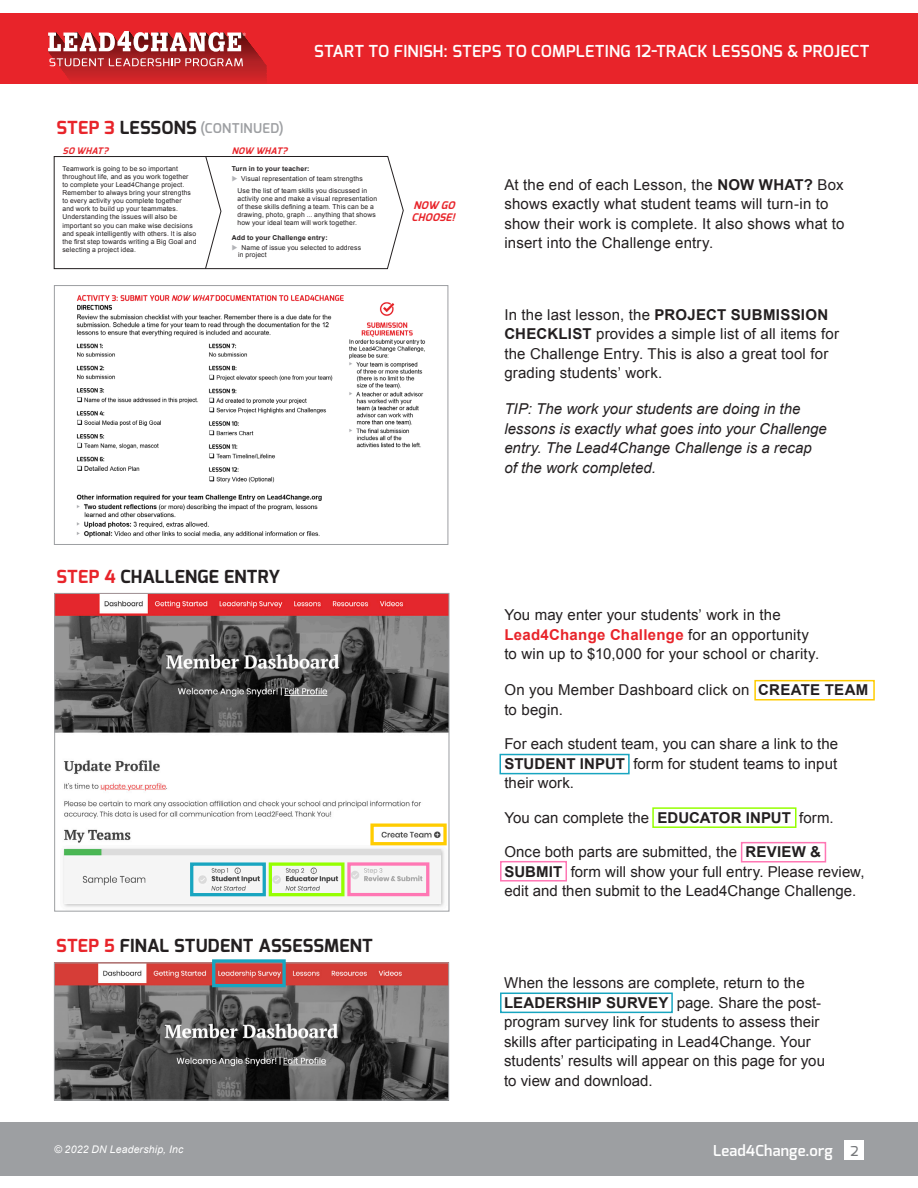
<style>
.page{position:relative;width:918px;height:1188px;background:#fff}
.page>*{position:absolute;margin:0;border:0;box-sizing:border-box;transform-origin:0 0}
.t1{font:700 18px "Exo";letter-spacing:.01em;color:#231f20}
.Docuemnt_Header{font:600 16.5px "Exo";letter-spacing:.015em;color:#fff}
.text{font:15px/19.5px "Arial";letter-spacing:.005em;color:#231f20}
.text-2{font:italic 15px/19.5px "Arial";color:#231f20}
.t2{font:600 15px "Exo";letter-spacing:.015em;color:#fff}
.t3{font:600 13.5px "Exo";letter-spacing:.025em;color:#9d9fa2}
.t4{font:italic 10.5px "Arial";letter-spacing:.015em;color:#fff}
.t5{font:italic 700 10.5px "Exo";color:#e8242a}
.t6{font:italic 700 9px "Exo";color:#e8242a}
.MAIN_text{font:6.75px/8.1px "Arial";letter-spacing:.02em;color:#231f20}
.MAIN_text-2{font:700 6.75px "Arial";letter-spacing:.025em;color:#231f20}
.s1{font-weight:700;font-size:18px;color:#e8242a}
.s2{font-weight:700;font-size:18px;color:#231f20}
.s3{color:#b2b3b7}
.s4{color:#e8242a}
.s5{font-weight:700}
.s6{font-weight:700;color:#e8242a}
.s7{font-weight:500;font-size:13.5px;color:#76787b}
</style>
<div class="page">
<div style="left:0;top:1122px;width:918px;height:54px;background:#9d9fa2"></div>
<div style="left:0;top:14px;width:918px;height:70px;background:#e8242a"></div>
<div style="left:845px;top:1141px;width:19px;height:19px;background:#fff"></div>
<hr style="left:48px;top:83px;width:218px;height:1px;background:#e02629">
<hr style="left:48px;top:82px;width:218px;height:1px;background:#dc2528">
<hr style="left:48px;top:81px;width:218px;height:1px;background:#d92528">
<hr style="left:48px;top:80px;width:218px;height:1px;background:#d72528">
<hr style="left:48px;top:79px;width:218px;height:1px;background:#d52528">
<hr style="left:48px;top:78px;width:218px;height:1px;background:#d12528">
<hr style="left:48px;top:77px;width:218px;height:1px;background:#d02428">
<hr style="left:48px;top:76px;width:218px;height:1px;background:#cc2428">
<hr style="left:48px;top:75px;width:218px;height:1px;background:#ca2428">
<hr style="left:48px;top:74px;width:218px;height:1px;background:#c82427">
<hr style="left:48px;top:73px;width:218px;height:1px;background:#c52427">
<hr style="left:48px;top:72px;width:218px;height:1px;background:#c22427">
<hr style="left:48px;top:71px;width:218px;height:1px;background:#c02327">
<hr style="left:48px;top:70px;width:218px;height:1px;background:#bf2326">
<hr style="left:48px;top:69px;width:218px;height:1px;background:#bd2326">
<hr style="left:48px;top:68px;width:218px;height:1px;background:#bb2326">
<hr style="left:48px;top:67px;width:218px;height:1px;background:#b92326">
<hr style="left:48px;top:66px;width:218px;height:1px;background:#b72226">
<hr style="left:48px;top:65px;width:218px;height:1px;background:#b62226">
<hr style="left:48px;top:64px;width:218px;height:1px;background:#b42225">
<hr style="left:48px;top:63px;width:218px;height:1px;background:#b32225">
<hr style="left:48px;top:62px;width:218px;height:1px;background:#b22125">
<hr style="left:48px;top:61px;width:218px;height:1px;background:#b02124">
<hr style="left:48px;top:60px;width:218px;height:1px;background:#ac2023">
<hr style="left:48px;top:59px;width:218px;height:1px;background:#a91f23">
<hr style="left:48px;top:58px;width:218px;height:1px;background:#a51f22">
<hr style="left:48px;top:57px;width:218px;height:1px;background:#a11e21">
<hr style="left:48px;top:56px;width:218px;height:1px;background:#9e1d20">
<hr style="left:48px;top:55px;width:218px;height:1px;background:#9a1d1f">
<hr style="left:48px;top:54px;width:218px;height:1px;background:#961c1e">
<hr style="left:48px;top:53px;width:218px;height:1px;background:#921a1d">
<hr style="left:48px;top:52px;width:218px;height:1px;background:#8f191c">
<hr style="left:48px;top:51px;width:218px;height:1px;background:#8c181b">
<hr style="left:48px;top:50px;width:218px;height:1px;background:#881719">
<hr style="left:48px;top:49px;width:218px;height:1px;background:#851618">
<hr style="left:48px;top:48px;width:218px;height:1px;background:#821517">
<hr style="left:48px;top:47px;width:218px;height:1px;background:#7f1416">
<hr style="left:48px;top:46px;width:218px;height:1px;background:#7d1315">
<hr style="left:48px;top:45px;width:218px;height:1px;background:#7a1214">
<hr style="left:48px;top:44px;width:218px;height:1px;background:#771113">
<hr style="left:48px;top:43px;width:218px;height:1px;background:#751011">
<hr style="left:48px;top:42px;width:218px;height:1px;background:#741011">
<hr style="left:48px;top:41px;width:218px;height:1px;background:#700f10">
<hr style="left:48px;top:40px;width:218px;height:1px;background:#681010">
<hr style="left:48px;top:39px;width:218px;height:1px;background:#621110">
<hr style="left:48px;top:38px;width:218px;height:1px;background:#5b1210">
<hr style="left:48px;top:37px;width:218px;height:1px;background:#531410">
<hr style="left:48px;top:36px;width:218px;height:1px;background:#4c1511">
<hr style="left:48px;top:35px;width:218px;height:1px;background:#461311">
<hr style="left:48px;top:34px;width:218px;height:1px;background:#3f1211">
<hr style="left:48px;top:33px;width:218px;height:1px;background:#371010">
<hr style="left:48px;top:32px;width:218px;height:1px;background:#350f10">
<hr style="left:48px;top:31px;width:218px;height:1px;background:#330e10">
<svg style="left:49px;top:58px;width:194px;height:8px"></svg>
<svg style="left:48px;top:31px;width:198px;height:21px"></svg>
<svg style="left:54px;top:156px;width:350px;height:113px"></svg>
<img style="left:76px;top:295px;width:350px;height:243px">
<div style="left:54px;top:285px;width:394px;height:260px;border:1px solid #9d9fa2"></div>
<img style="left:56px;top:595px;width:391px;height:312px">
<div style="left:54px;top:593px;width:395px;height:319px;border:1px solid #9d9fa2"></div>
<div style="left:370px;top:824px;width:77px;height:21px;border:3px solid #fc0"></div>
<div style="left:190px;top:862px;width:76px;height:34px;border:3px solid #18a5c0"></div>
<div style="left:269px;top:862px;width:76px;height:34px;border:3px solid #95ff00"></div>
<div style="left:347px;top:862px;width:82px;height:34px;border:3px solid #ff77b4"></div>
<div style="left:652px;top:807px;width:144px;height:21px;border:2px solid #95ff00"></div>
<div style="left:754px;top:680px;width:121px;height:21px;border:2px solid #fc0"></div>
<div style="left:500px;top:754px;width:130px;height:20px;border:2px solid #18a5c0"></div>
<div style="left:741px;top:842px;width:85px;height:21px;border:2px solid #ff77b4"></div>
<div style="left:500px;top:861px;width:67px;height:21px;border:2px solid #ff77b4"></div>
<img style="left:56px;top:965px;width:391px;height:134px">
<div style="left:54px;top:963px;width:395px;height:138px;border:1px solid #9d9fa2"></div>
<div style="left:212px;top:959px;width:74px;height:28px;border:3px solid #18a5c0"></div>
<div style="left:500px;top:993px;width:173px;height:20px;border:2px solid #18a5c0"></div>
<p class="t3" style="left:57px;top:119px;width:229px"><span class="s1">STEP 3</span> <span class="s2">LESSONS</span> (CONTINUED)</p>
<p class="t6" style="left:62px;top:145px;width:50px">SO WHAT?</p>
<p class="t6" style="left:232px;top:145px;width:60px">NOW WHAT?</p>
<p class="Docuemnt_Header" style="left:314px;top:40px;width:557px">START TO FINISH: STEPS TO COMPLETING 12-TRACK LESSONS &amp; PROJECT</p>
<p class="MAIN_text" style="left:62px;top:165px;width:136px">Teamwork is going to be so important throughout life, and as you work together<br>to complete your Lead4Change project.<br>Remember to always bring your strengths to every activity you complete together<br>and work to build up your teammates.<br>Understanding the issues will also be important so you can make wise decisions and speak intelligently with others. It is also the first step towards writing a Big Goal and selecting a project idea.</p>
<p class="MAIN_text-2" style="left:232px;top:164px;width:79px">Turn in to your teacher:</p>
<p class="MAIN_text" style="left:232px;top:175px;width:133px"><span class="s3">◆</span> Visual representation of team strengths</p>
<p class="MAIN_text" style="left:238px;top:186px;width:141px">Use the list of team skills you discussed in activity one and make a visual representation of these skills defining a team. This can be a drawing, photo, graph ... anything that shows how your ideal team will work together.</p>
<p class="MAIN_text-2" style="left:232px;top:233px;width:97px">Add to your Challenge entry:</p>
<p class="MAIN_text" style="left:238px;top:244px;width:124px;line-height:7.2px;text-indent:-6px"><span class="s3">◆</span> Name of issue you selected to address in project</p>
<p class="t5" style="left:414px;top:198px;width:46px">NOW GO</p>
<p class="t5" style="left:412px;top:211px;width:48px">CHOOSE!</p>
<p class="t1" style="left:57px;top:565px;width:225px"><span class="s4">STEP 4</span> CHALLENGE ENTRY</p>
<p class="t1" style="left:56px;top:934px;width:318px"><span class="s4">STEP 5</span> FINAL STUDENT ASSESSMENT</p>
<p class="text" style="left:504px;top:175px;width:342px">At the end of each Lesson, the <span class="s5">NOW WHAT?</span> Box shows exactly what student teams will turn-in to show their work is complete. It also shows what to insert into the Challenge entry.</p>
<p class="text" style="left:504px;top:305px;width:336px">In the last lesson, the <span class="s5">PROJECT SUBMISSION CHECKLIST</span> provides a simple list of all items for the Challenge Entry. This is also a great tool for grading students’ work.</p>
<p class="text-2" style="left:504px;top:399px;width:324px">TIP: The work your students are doing in the lessons is exactly what goes into your Challenge entry. The Lead4Change Challenge is a recap of the work completed.</p>
<p class="text" style="left:504px;top:606px;width:316px">You may enter your students’ work in the<br><span class="s6">Lead4Change Challenge</span> for an opportunity to win up to $10,000 for your school or charity.</p>
<p class="text" style="left:504px;top:681px;width:366px">On you Member Dashboard click on <span class="s5">CREATE TEAM </span>to begin.</p>
<p class="text" style="left:504px;top:735px;width:335px;text-align:justify">For each student team, you can share a link to the <span class="s5">STUDENT INPUT</span> form for student teams to input their work.</p>
<p class="text" style="left:504px;top:808px;width:331px">You can complete the <span class="s5">EDUCATOR INPUT</span> form.</p>
<p class="text" style="left:504px;top:843px;width:362px">Once both parts are submitted, the <span class="s5">REVIEW &amp;<br>SUBMIT</span> form will show your full entry. Please review, edit and then submit to the Lead4Change Challenge.</p>
<p class="text" style="left:504px;top:973px;width:322px">When the lessons are complete, return to the <span class="s5">LEADERSHIP SURVEY</span> page. Share the post&shy;program survey link for students to assess their skills after participating in Lead4Change. Your students’ results will appear on this page for you to view and download.</p>
<p class="t4" style="left:54px;top:1142px;width:131px">© 2022 DN Leadership, Inc</p>
<p class="t2" style="left:713px;top:1141px;width:147px">Lead4Change.org <span class="s7">2</span></p>
</div>
